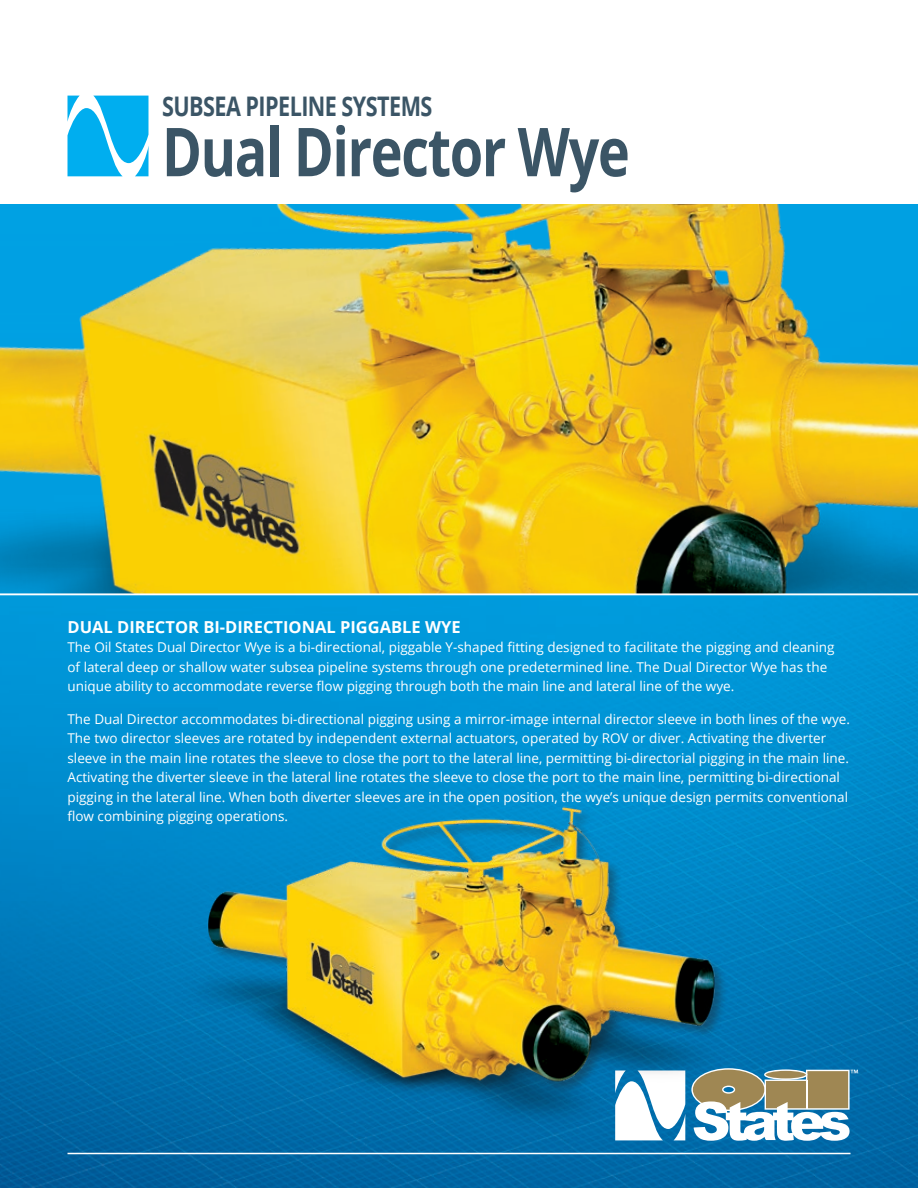
<style>
.page{position:relative;width:918px;height:1188px;background:#fff}
.page>*{position:absolute;margin:0;border:0;box-sizing:border-box;transform-origin:0 0}
.t1{font:700 67.5px "Open Sans";letter-spacing:-.025em;color:#3b5566;scale:.8 1}
.t2{font:700 27px "Open Sans";letter-spacing:-.025em;color:#3b5566;scale:.8 1}
.t3{font:700 16.5px "Open Sans";color:#fff}
.t4{font:13.5px/19.5px "Open Sans";color:#fff}
</style>
<div class="page">
<img style="left:0;top:595px;width:918px;height:593px">
<svg style="left:68px;top:96px;width:80px;height:80px"></svg>
<svg style="left:615px;top:1136px;width:70px;height:4px"></svg>
<svg style="left:691px;top:1068px;width:167px;height:73px"></svg>
<hr style="left:68px;top:1153px;width:782px;height:1px;background:#fff">
<img style="left:0;top:204px;width:918px;height:389px">
<img style="left:168px;top:758px;width:582px;height:378px">
<h2 class="t2" style="left:162px;top:87px;width:340px">SUBSEA PIPELINE SYSTEMS</h2>
<h1 class="t1" style="left:162px;top:104px;width:586px">Dual Director Wye</h1>
<p class="t3" style="left:68px;top:615px;width:395px">DUAL DIRECTOR BI-DIRECTIONAL PIGGABLE WYE</p>
<p class="t4" style="left:68px;top:637px;width:769px">The Oil States Dual Director Wye is a bi-directional, piggable Y-shaped fitting designed to facilitate the pigging and cleaning of lateral deep or shallow water subsea pipeline systems through one predetermined line. The Dual Director Wye has the unique ability to accommodate reverse flow pigging through both the main line and lateral line of the wye.</p>
<p class="t4" style="left:68px;top:709px;width:784px">The Dual Director accommodates bi-directional pigging using a mirror-image internal director sleeve in both lines of the wye.<br>The two director sleeves are rotated by independent external actuators, operated by ROV or diver. Activating the diverter sleeve in the main line rotates the sleeve to close the port to the lateral line, permitting bi-directorial pigging in the main line.<br>Activating the diverter sleeve in the lateral line rotates the sleeve to close the port to the main line, permitting bi-directional pigging in the lateral line. When both diverter sleeves are in the open position, the wye’s unique design permits conventional flow combining pigging operations.</p>
</div>
